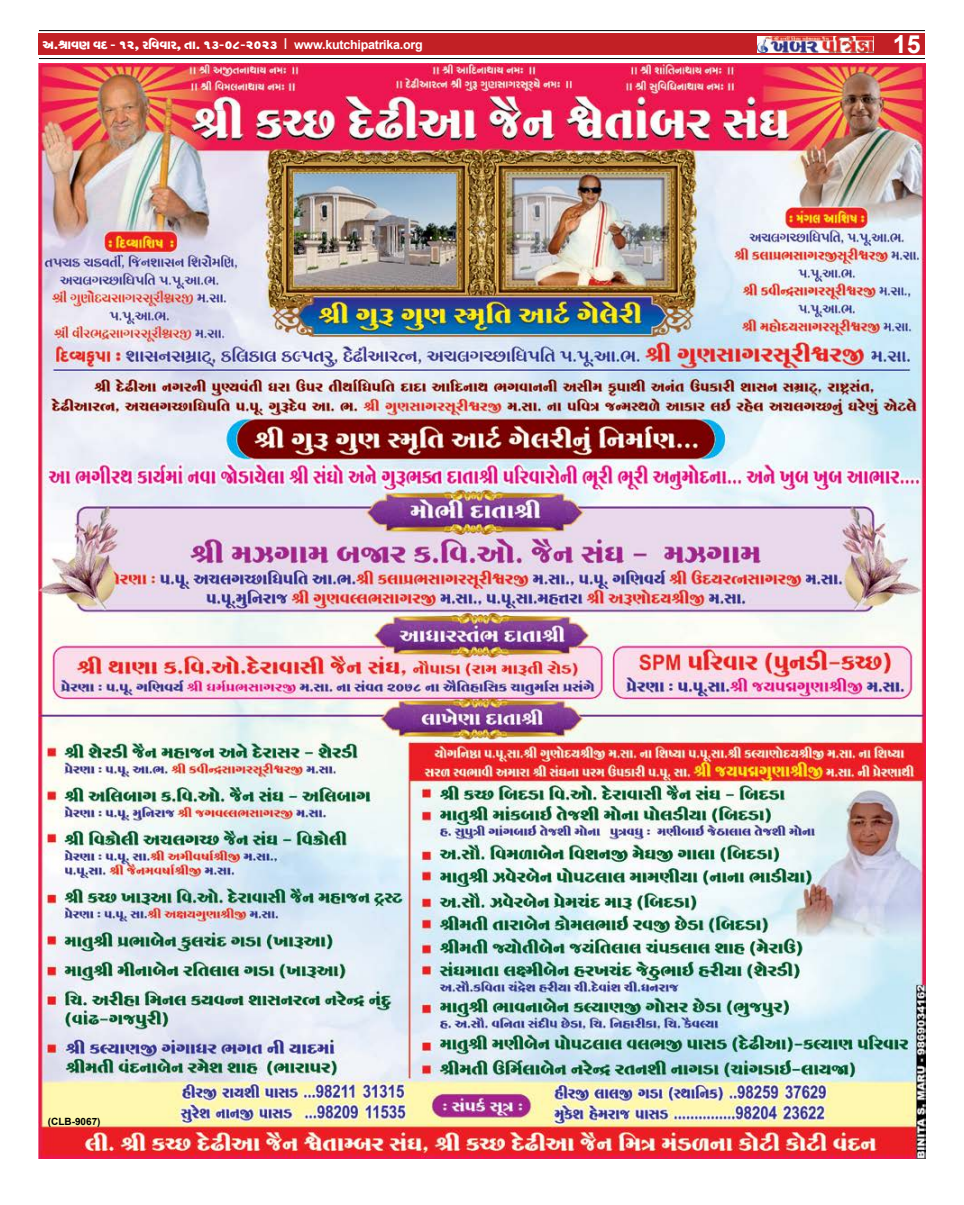
<style>
.page{position:relative;width:964px;height:1205px;background:#fff}
.page>*{position:absolute;margin:0;border:0;box-sizing:border-box;transform-origin:0 0}
.t1{font:700 25px "Arial";color:#fff}
.t2{font:15px "SHREE GUJ7";letter-spacing:-.02em;color:#fff}
.t3{font:700 10px "Arial";color:#000}
.s1{font-family:"Arial"}
.s2{font-family:"Arial";font-weight:700;font-size:12.5px}
</style>
<div class="page">
<hr style="left:39px;top:58px;width:886px;height:1px;background:#000">
<div style="left:39px;top:34px;width:886px;height:21px;background:#c22025"></div>
<hr style="left:39px;top:30px;width:886px;height:1px;background:#000">
<img style="left:757px;top:36px;width:116px;height:17px">
<img style="left:39px;top:64px;width:886px;height:1095px">
<p class="t2" style="left:43px;top:38px;width:382px">A.îphZ hv$ - 12, frhhpf, sp. 13-08-2023 <span class="s1">I</span> <span class="s2">www.kutchipatrika.org</span></p>
<h1 class="t1" style="left:893px;top:26px;width:29px">15</h1>
<p class="t3" style="left:48px;top:1115px;width:54px">(CLB-9067)</p>
</div>
